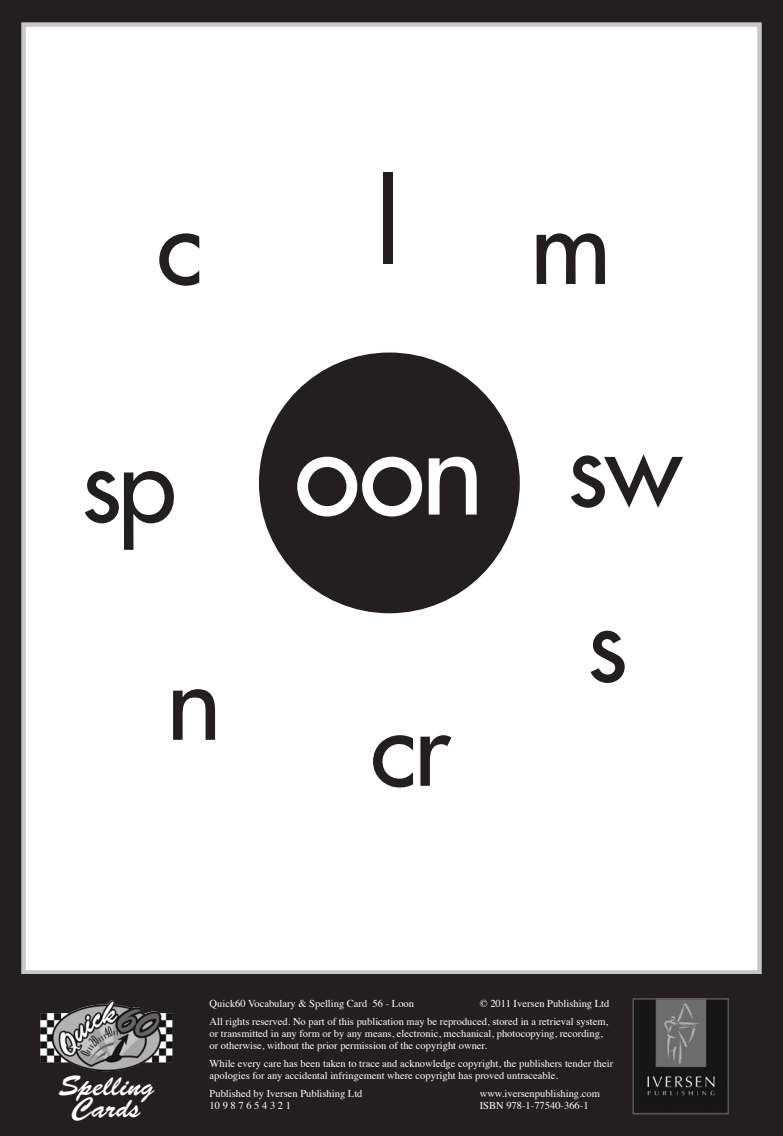
<style>
.page{position:relative;width:783px;height:1136px;background:#fff}
.page>*{position:absolute;margin:0;border:0;box-sizing:border-box;transform-origin:0 0}
.t1{font:120px "Futura JUNIORSP";color:#fff}
.t2{font:105px "Futura JUNIORSP";color:#231f20}
.t3{font:28.5px/22.5px "Brush Script Std";color:#fff;text-align:center}
.t4{font:10.5px/12px "Times";color:#fff}
</style>
<div class="page">
<div style="left:0;top:0;width:782px;height:1135px;background:#231f20"></div>
<div style="left:21px;top:22px;width:740px;height:952px;background:#fff;border:4px solid #c7c8ca"></div>
<div style="left:258px;top:352px;width:262px;height:262px;background:#231f20;border-radius:50%"></div>
<img style="left:635px;top:1001px;width:90px;height:110px">
<div style="left:632px;top:998px;width:96px;height:116px;border:2px solid #57585a"></div>
<img style="left:40px;top:1000px;width:132px;height:71px">
<p class="t2" style="left:158px;top:177px;width:46px">c</p>
<p class="t2" style="left:82px;top:414px;width:97px">sp</p>
<p class="t2" style="left:169px;top:632px;width:51px">n</p>
<p class="t2" style="left:378px;top:157px;width:20px">l</p>
<p class="t2" style="left:532px;top:177px;width:79px">m</p>
<p class="t1" style="left:295px;top:392px;width:188px">oon</p>
<p class="t2" style="left:371px;top:678px;width:82px">cr</p>
<p class="t2" style="left:567px;top:399px;width:115px">sw</p>
<p class="t2" style="left:587px;top:574px;width:40px">s</p>
<p class="t3" style="left:59px;top:1074px;width:97px">Spelling<br>Cards</p>
<p class="t4" style="left:209px;top:996px;width:206px">Quick60 Vocabulary &amp; Spelling Card 56 - Loon</p>
<p class="t4" style="left:479px;top:996px;width:131px">© 2011 Iversen Publishing Ltd</p>
<p class="t4" style="left:209px;top:1014px;width:400px">All rights reserved. No part of this publication may be reproduced, stored in a retrieval system, or transmitted in any form or by any means, electronic, mechanical, photocopying, recording, or otherwise, without the prior permission of the copyright owner.</p>
<p class="t4" style="left:209px;top:1056px;width:405px">While every care has been taken to trace and acknowledge copyright, the publishers tender their apologies for any accidental infringement where copyright has proved untraceable.</p>
<p class="t4" style="left:209px;top:1086px;width:154px">Published by Iversen Publishing Ltd</p>
<p class="t4" style="left:479px;top:1086px;width:122px">www.iversenpublishing.com</p>
<p class="t4" style="left:209px;top:1098px;width:83px">10 9 8 7 6 5 4 3 2 1</p>
<p class="t4" style="left:479px;top:1098px;width:110px">ISBN 978-1-77540-366-1</p>
</div>
